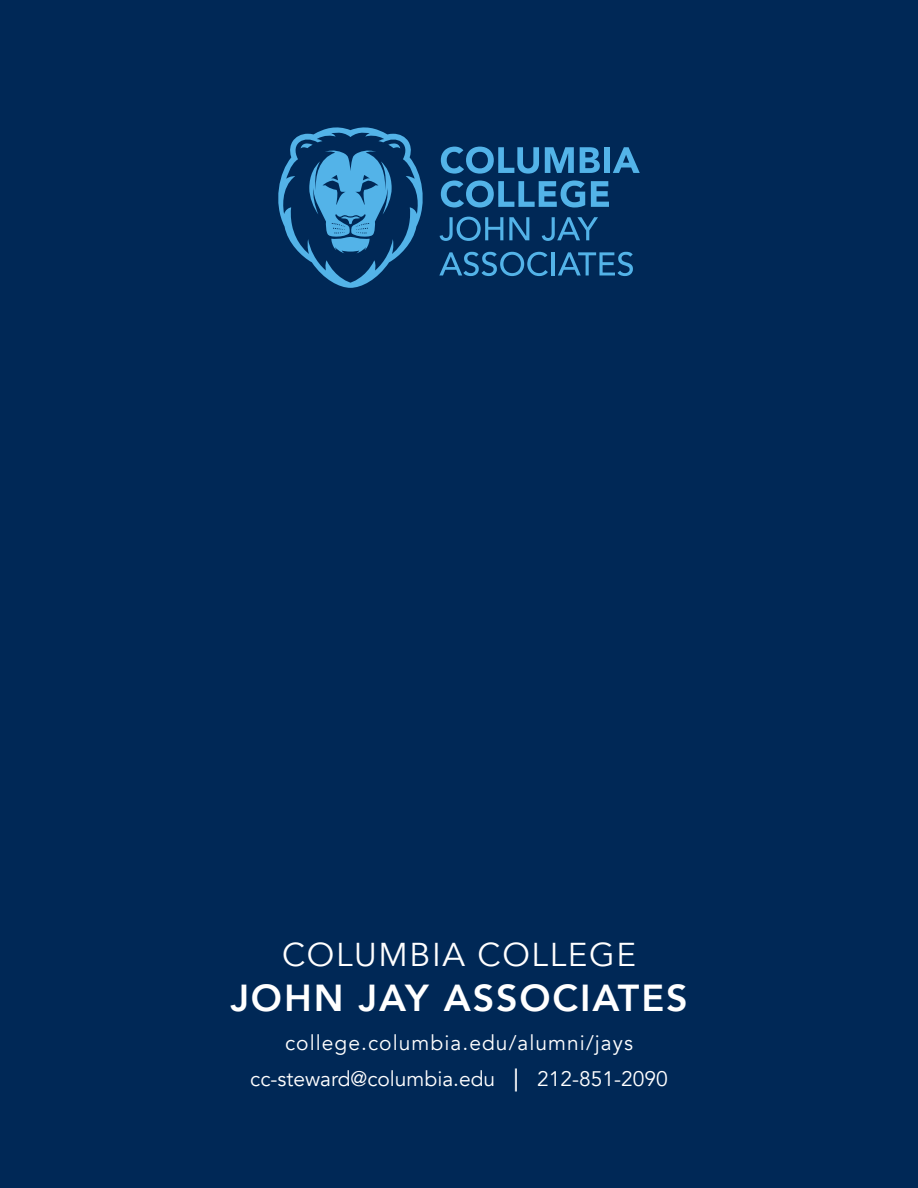
<style>
.page{position:relative;width:918px;height:1188px;background:#002856}
.page>*{position:absolute;margin:0;border:0;box-sizing:border-box;transform-origin:0 0}
.t1{font:800 37.5px "Avenir";letter-spacing:.05em;color:#fff}
.t2{font:33px "Avenir";letter-spacing:.05em;color:#fff}
.t3{font:21px "Avenir";color:#fff}
.t4{font:21px "Avenir";letter-spacing:.05em;color:#fff}
.s1{font-size:30px}
</style>
<div class="page">
<svg style="left:278px;top:127px;width:145px;height:161px"></svg>
<svg style="left:441px;top:147px;width:98px;height:27px"></svg>
<svg style="left:545px;top:147px;width:29px;height:26px"></svg>
<svg style="left:580px;top:147px;width:20px;height:26px"></svg>
<div style="left:604px;top:147px;width:6px;height:26px;background:#53b3e8"></div>
<svg style="left:613px;top:147px;width:27px;height:26px"></svg>
<svg style="left:441px;top:180px;width:144px;height:28px"></svg>
<svg style="left:591px;top:181px;width:18px;height:26px"></svg>
<svg style="left:440px;top:217px;width:63px;height:24px"></svg>
<svg style="left:509px;top:217px;width:20px;height:23px"></svg>
<svg style="left:542px;top:217px;width:56px;height:24px"></svg>
<svg style="left:439px;top:252px;width:109px;height:24px"></svg>
<hr style="left:552px;top:252px;width:3px;height:23px;background:#53b3e8">
<svg style="left:558px;top:252px;width:75px;height:24px"></svg>
<p class="t2" style="left:282px;top:935px;width:355px">COLUMBIA COLLEGE</p>
<p class="t1" style="left:230px;top:969px;width:459px">JOHN JAY ASSOCIATES</p>
<p class="t4" style="left:285px;top:1030px;width:349px">college.columbia.edu/alumni/jays</p>
<p class="t3" style="left:250px;top:1066px;width:419px">cc-steward@columbia.edu <span class="s1">|</span> 212-851-2090</p>
</div>
